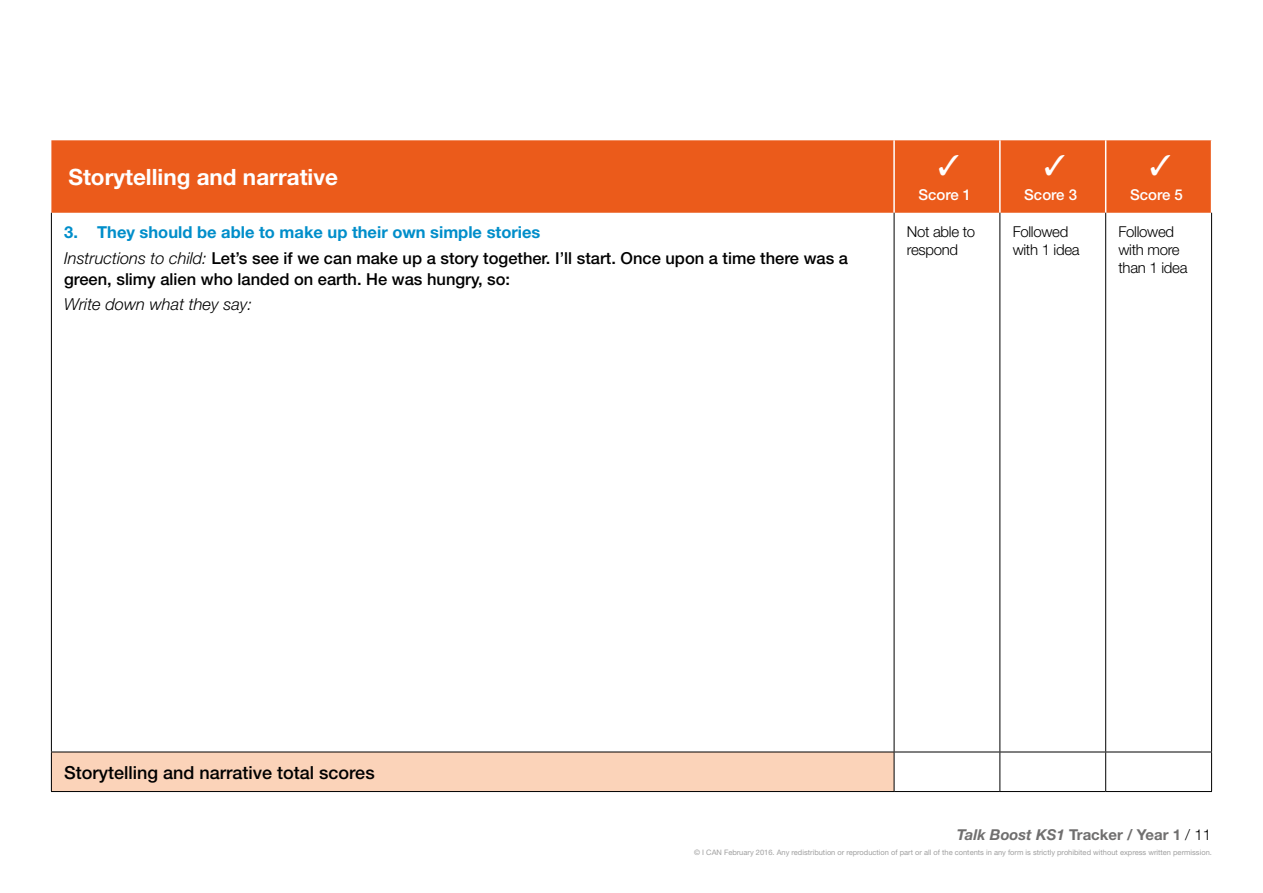
<style>
.page{position:relative;width:1263px;height:893px;background:#fff}
.page>*{position:absolute;margin:0;border:0;box-sizing:border-box;transform-origin:0 0}
.t1{font:700 22.5px "Helvetica Neue LT";color:#fff}
.t2{font:500 18px "Helvetica Neue LT";color:#000}
.t3{font:500 16.5px/25.2px "Helvetica Neue LT";color:#000}
.t4{font:italic 300 16.5px "Helvetica Neue LT";color:#000}
.t5{font:300 15px/18px "Helvetica Neue LT";letter-spacing:-.02em;color:#000}
.t6{font:700 15px "Helvetica Neue LT";color:#706f6f}
.t7{font:500 15px/25.2px "Helvetica Neue LT";color:#fff;text-align:center}
.t8{font:7.5px "Helvetica Neue LT";color:#9f9f9f}
.s1{font-weight:700;color:#008eca}
.s2{font-weight:300;font-style:italic}
.s3{font-style:italic}
.s4{font-weight:300;color:#000}
</style>
<div class="page">
<div style="left:51px;top:140px;width:1160px;height:73px;background:#eb5b1b"></div>
<div style="left:51px;top:752px;width:843px;height:39px;background:#fbd3b9"></div>
<hr style="left:893px;top:140px;width:2px;height:73px;background:#fff">
<hr style="left:999px;top:140px;width:2px;height:73px;background:#fff">
<hr style="left:1105px;top:140px;width:1px;height:73px;background:#fff">
<hr style="left:894px;top:213px;width:1px;height:539px;background:#000">
<hr style="left:999px;top:213px;width:1px;height:539px;background:#000">
<hr style="left:1105px;top:213px;width:1px;height:539px;background:#000">
<hr style="left:894px;top:752px;width:106px;height:1px;background:#000">
<hr style="left:894px;top:752px;width:1px;height:39px;background:#000">
<hr style="left:1000px;top:752px;width:106px;height:1px;background:#000">
<hr style="left:999px;top:752px;width:1px;height:39px;background:#000">
<hr style="left:1106px;top:752px;width:106px;height:1px;background:#000">
<hr style="left:1105px;top:752px;width:1px;height:39px;background:#000">
<hr style="left:51px;top:752px;width:843px;height:1px;background:#000">
<hr style="left:51px;top:213px;width:1px;height:539px;background:#000">
<hr style="left:1211px;top:213px;width:1px;height:539px;background:#000">
<hr style="left:51px;top:752px;width:1px;height:39px;background:#000">
<hr style="left:1211px;top:752px;width:1px;height:39px;background:#000">
<hr style="left:51px;top:791px;width:843px;height:1px;background:#000">
<hr style="left:894px;top:791px;width:106px;height:1px;background:#000">
<hr style="left:1000px;top:791px;width:106px;height:1px;background:#000">
<hr style="left:1106px;top:791px;width:106px;height:1px;background:#000">
<h1 class="t1" style="left:68px;top:163px;width:271px">Storytelling and narrative</h1>
<p class="t3" style="left:64px;top:220px;width:785px"><span class="s1">3. They should be able to make up their own simple stories<br></span><span class="s2">Instructions to child:</span> Let’s see if we can make up a story together. I’ll start. Once upon a time there was a</p>
<p class="t3" style="left:64px;top:266px;width:448px">green, slimy alien who landed on earth. He was hungry, so:</p>
<p class="t4" style="left:64px;top:294px;width:189px">Write down what they say:</p>
<p class="t7" style="left:918px;top:157px;width:54px">✔ ✓<br>Score 1</p>
<p class="t7" style="left:1024px;top:157px;width:54px">✔ ✓<br>Score 3</p>
<p class="t7" style="left:1130px;top:157px;width:54px">✔ ✓<br>Score 5</p>
<p class="t5" style="left:907px;top:223px;width:70px">Not able to respond</p>
<p class="t5" style="left:1013px;top:223px;width:69px">Followed with 1 idea</p>
<p class="t5" style="left:1118px;top:223px;width:70px">Followed with more than 1 idea</p>
<p class="t2" style="left:64px;top:762px;width:312px">Storytelling and narrative total scores</p>
<p class="t6" style="left:957px;top:825px;width:256px"><span class="s3">Talk Boost KS1</span> Tracker / Year 1 <span class="s4">/ 11</span></p>
<p class="t8" style="left:694px;top:848px;width:519px">© I CAN February 2016. Any redistribution or reproduction of part or all of the contents in any form is strictly prohibited without express written permission.</p>
</div>
